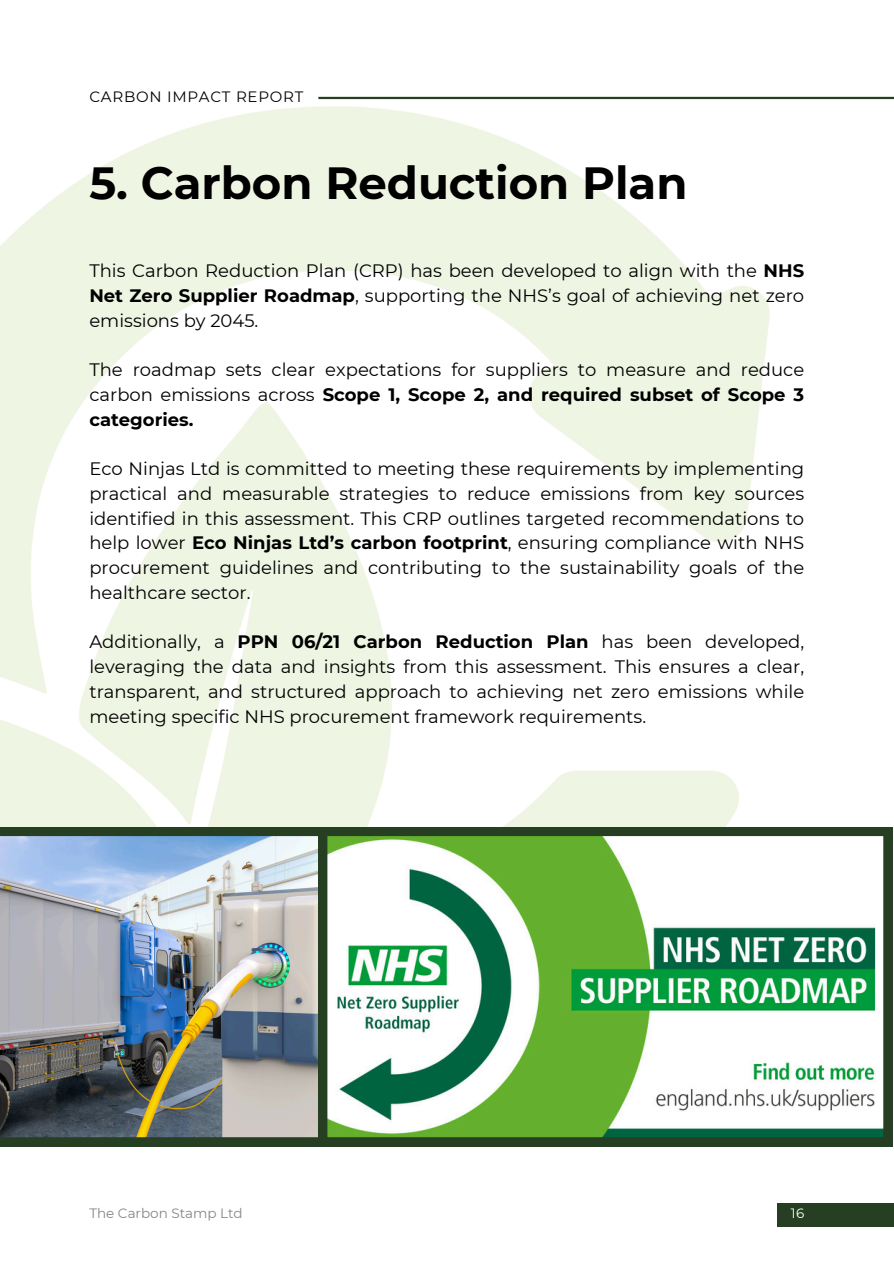
<style>
.page{position:relative;width:894px;height:1264px;background:#fff}
.page>*{position:absolute;margin:0;border:0;box-sizing:border-box;transform-origin:0 0}
.t1{font:700 45px "Montserrat";color:#000}
.t2{font:18px/24.8px "Montserrat";color:#000;text-align:justify}
.t3{font:15px "Montserrat";letter-spacing:.05em;color:#000}
.t4{font:13.5px "Montserrat";color:#868686}
.t5{font:13.5px "Montserrat";color:#fff}
.s1{font-weight:700}
</style>
<div class="page">
<hr style="left:318px;top:97px;width:575px;height:2px;background:#263f23">
<div style="left:776px;top:1202px;width:117px;height:24px;background:#263f23"></div>
<img style="left:0;top:827px;width:318px;height:319px">
<svg style="left:318px;top:827px;width:574px;height:319px"></svg>
<h2 class="t3" style="left:89px;top:88px;width:215px">CARBON IMPACT REPORT</h2>
<p class="t1" style="left:89px;top:155px;width:599px">5. Carbon Reduction Plan</p>
<h2 class="t2" style="left:89px;top:258px;width:716px">This Carbon Reduction Plan (CRP) has been developed to align with the <span class="s1">NHS Net Zero Supplier Roadmap</span>, supporting the NHS’s goal of achieving net zero emissions by 2045.</h2>
<h2 class="t2" style="left:89px;top:357px;width:716px">The roadmap sets clear expectations for suppliers to measure and reduce carbon emissions across <span class="s1">Scope 1, Scope 2, and required subset of Scope 3 categories.</span></h2>
<h2 class="t2" style="left:89px;top:456px;width:716px">Eco Ninjas Ltd is committed to meeting these requirements by implementing practical and measurable strategies to reduce emissions from key sources identified in this assessment. This CRP outlines targeted recommendations to help lower <span class="s1">Eco Ninjas Ltd’s carbon footprint</span>, ensuring compliance with NHS procurement guidelines and contributing to the sustainability goals of the healthcare sector.</h2>
<p class="t2" style="left:89px;top:629px;width:716px">Additionally, a <span class="s1">PPN 06/21 Carbon Reduction Plan</span> has been developed, leveraging the data and insights from this assessment. This ensures a clear, transparent, and structured approach to achieving net zero emissions while meeting specific NHS procurement framework requirements.</p>
<h1 class="t4" style="left:89px;top:1205px;width:155px">The Carbon Stamp Ltd</h1>
<h3 class="t5" style="left:790px;top:1205px;width:15px">16</h3>
</div>
